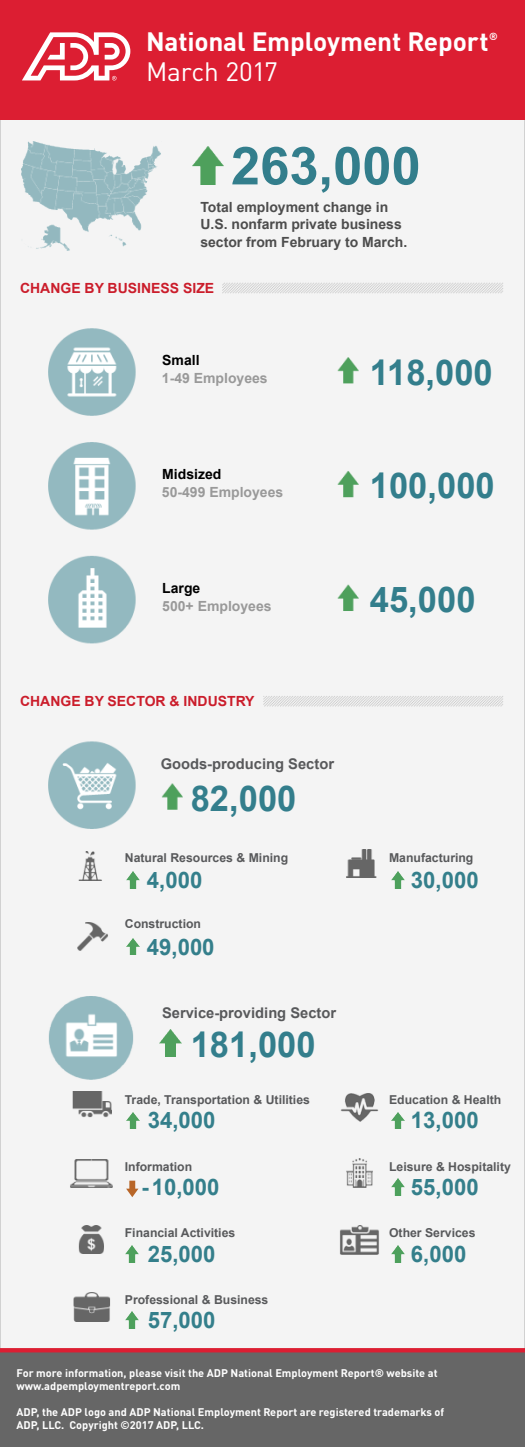
<style>
.page{position:relative;width:525px;height:1447px;background:#fff}
.page>*{position:absolute;margin:0;border:0;box-sizing:border-box;transform-origin:0 0}
.t1{font:700 52.5px "Arial";color:#337e8c}
.t2{font:700 35.52px "Arial";color:#337e8c}
.t3{font:700 26.25px "DINOT";letter-spacing:-.01em;color:#fff}
.t4{font:26.25px "DINOT";letter-spacing:-.015em;color:#fff}
.t5{font:700 22.75px "Arial";color:#347f8b}
.t6{font:700 14.7px "Arial";color:#58595b}
.t7{font:700 14px/17.5px "Arial";color:#4d4d4d}
.t8{font:700 14px "Arial";color:#cb1d2b}
.t9{font:700 14px "Arial";color:#999}
.t10{font:700 14px "Arial";color:#000}
.t11{font:700 12.25px "Arial";color:#58595b}
.t12{font:700 11.03px/13.2px "DINOT";color:#fff}
.t13{font:700 10.24px "DINOT";color:#fff}
</style>
<div class="page">
<img style="left:0;top:120px;width:525px;height:1326px">
<div style="left:18px;top:840px;width:496px;height:501px;background:#f4f4f4"></div>
<img style="left:73px;top:1292px;width:53px;height:29px">
<img style="left:340px;top:1225px;width:65px;height:29px">
<img style="left:346px;top:1158px;width:59px;height:29px">
<img style="left:70px;top:1159px;width:43px;height:28px">
<img style="left:78px;top:1225px;width:48px;height:29px">
<img style="left:346px;top:849px;width:31px;height:29px">
<img style="left:126px;top:1120px;width:14px;height:8px">
<img style="left:126px;top:1245px;width:13px;height:17px">
<img style="left:126px;top:1311px;width:13px;height:16px">
<img style="left:394px;top:1121px;width:8px;height:7px">
<img style="left:391px;top:871px;width:13px;height:17px">
<img style="left:126px;top:880px;width:14px;height:8px">
<img style="left:129px;top:951px;width:8px;height:4px">
<img style="left:391px;top:1178px;width:13px;height:17px">
<img style="left:391px;top:1245px;width:13px;height:17px">
<img style="left:159px;top:1029px;width:22px;height:27px">
<img style="left:340px;top:1093px;width:65px;height:28px">
<img style="left:72px;top:1091px;width:67px;height:29px">
<img style="left:78px;top:851px;width:62px;height:29px">
<img style="left:77px;top:922px;width:63px;height:29px">
<div style="left:185px;top:778px;width:127px;height:44px;background:#f4f4f4"></div>
<svg style="left:126px;top:1180px;width:12px;height:17px"></svg>
<div style="left:9px;top:1357px;width:474px;height:80px;background:#666"></div>
<img style="left:192px;top:146px;width:31px;height:39px">
<img style="left:22px;top:142px;width:140px;height:108px">
<div style="left:0;top:0;width:525px;height:120px;background:#dc1e32"></div>
<svg style="left:22px;top:32px;width:108px;height:49px"></svg>
<div style="left:19px;top:693px;width:236px;height:16px;background:#f4f4f4"></div>
<div style="left:155px;top:349px;width:134px;height:282px;background:#f4f4f4"></div>
<img style="left:48px;top:996px;width:85px;height:83px">
<div style="left:12px;top:279px;width:205px;height:17px;background:#f4f4f4"></div>
<div style="left:360px;top:346px;width:114px;height:273px;background:#f4f4f4"></div>
<div style="left:156px;top:754px;width:191px;height:19px;background:#f4f4f4"></div>
<h3 class="t3" style="left:146px;top:24px;width:344px">National Employment Report</h3>
<p class="t13" style="left:489px;top:30px;width:10px">®</p>
<h3 class="t4" style="left:146px;top:55px;width:133px">March 2017</h3>
<h1 class="t1" style="left:231px;top:131px;width:191px">263,000</h1>
<p class="t7" style="left:200px;top:198px;width:208px">Total employment change in<br>U.S. nonfarm private business sector from February to March.</p>
<p class="t8" style="left:20px;top:279px;width:196px">CHANGE BY BUSINESS SIZE</p>
<p class="t10" style="left:162px;top:351px;width:39px">Small</p>
<p class="t9" style="left:162px;top:368px;width:107px">1-49 Employees</p>
<p class="t10" style="left:162px;top:465px;width:61px">Midsized</p>
<p class="t9" style="left:162px;top:482px;width:123px">50-499 Employees</p>
<p class="t10" style="left:162px;top:579px;width:40px">Large</p>
<p class="t9" style="left:162px;top:597px;width:111px">500+ Employees</p>
<p class="t8" style="left:20px;top:692px;width:236px">CHANGE BY SECTOR &amp; INDUSTRY</p>
<h3 class="t6" style="left:161px;top:753px;width:175px">Goods-producing Sector</h3>
<h2 class="t2" style="left:191px;top:774px;width:107px">82,000</h2>
<h2 class="t2" style="left:193px;top:774px;width:40px">28</h2>
<h2 class="t2" style="left:370px;top:348px;width:125px">118,000</h2>
<h2 class="t2" style="left:370px;top:462px;width:126px">100,000</h2>
<h2 class="t2" style="left:370px;top:576px;width:107px">45,000</h2>
<p class="t11" style="left:125px;top:849px;width:165px">Natural Resources &amp; Mining</p>
<p class="t11" style="left:389px;top:849px;width:86px">Manufacturing</p>
<p class="t11" style="left:419px;top:850px;width:86px">Man facturing</p>
<h3 class="t5" style="left:411px;top:865px;width:69px">30,000</h3>
<h3 class="t5" style="left:147px;top:865px;width:57px">4,000</h3>
<p class="t11" style="left:125px;top:916px;width:78px">Construction</p>
<h3 class="t5" style="left:147px;top:931px;width:69px">49,000</h3>
<h3 class="t6" style="left:162px;top:1003px;width:176px">Service-providing Sector</h3>
<h2 class="t2" style="left:191px;top:1021px;width:126px">181,000</h2>
<p class="t11" style="left:125px;top:1091px;width:187px">Trade, Transportation &amp; Utilities</p>
<h3 class="t5" style="left:148px;top:1105px;width:69px">34,000</h3>
<p class="t11" style="left:125px;top:1158px;width:69px">Information</p>
<h3 class="t5" style="left:142px;top:1171px;width:79px">-10,000</h3>
<p class="t11" style="left:125px;top:1224px;width:112px">Financial Activities</p>
<h3 class="t5" style="left:148px;top:1238px;width:69px">25,000</h3>
<p class="t11" style="left:125px;top:1291px;width:145px">Professional &amp; Business</p>
<h3 class="t5" style="left:148px;top:1305px;width:69px">57,000</h3>
<p class="t11" style="left:389px;top:1091px;width:114px">Education &amp; Health</p>
<h3 class="t5" style="left:411px;top:1105px;width:69px">13,000</h3>
<p class="t11" style="left:389px;top:1158px;width:123px">Leisure &amp; Hospitality</p>
<h3 class="t5" style="left:411px;top:1171px;width:69px">55,000</h3>
<p class="t11" style="left:389px;top:1224px;width:88px">Other Services</p>
<h3 class="t5" style="left:411px;top:1238px;width:57px">6,000</h3>
<p class="t12" style="left:17px;top:1365px;width:422px">For more information, please visit the ADP National Employment Report® website at www.adpemploymentreport.com</p>
<p class="t12" style="left:17px;top:1405px;width:429px">ADP, the ADP logo and ADP National Employment Report are registered trademarks of<br>ADP, LLC. Copyright ©2017 ADP, LLC.</p>
</div>
